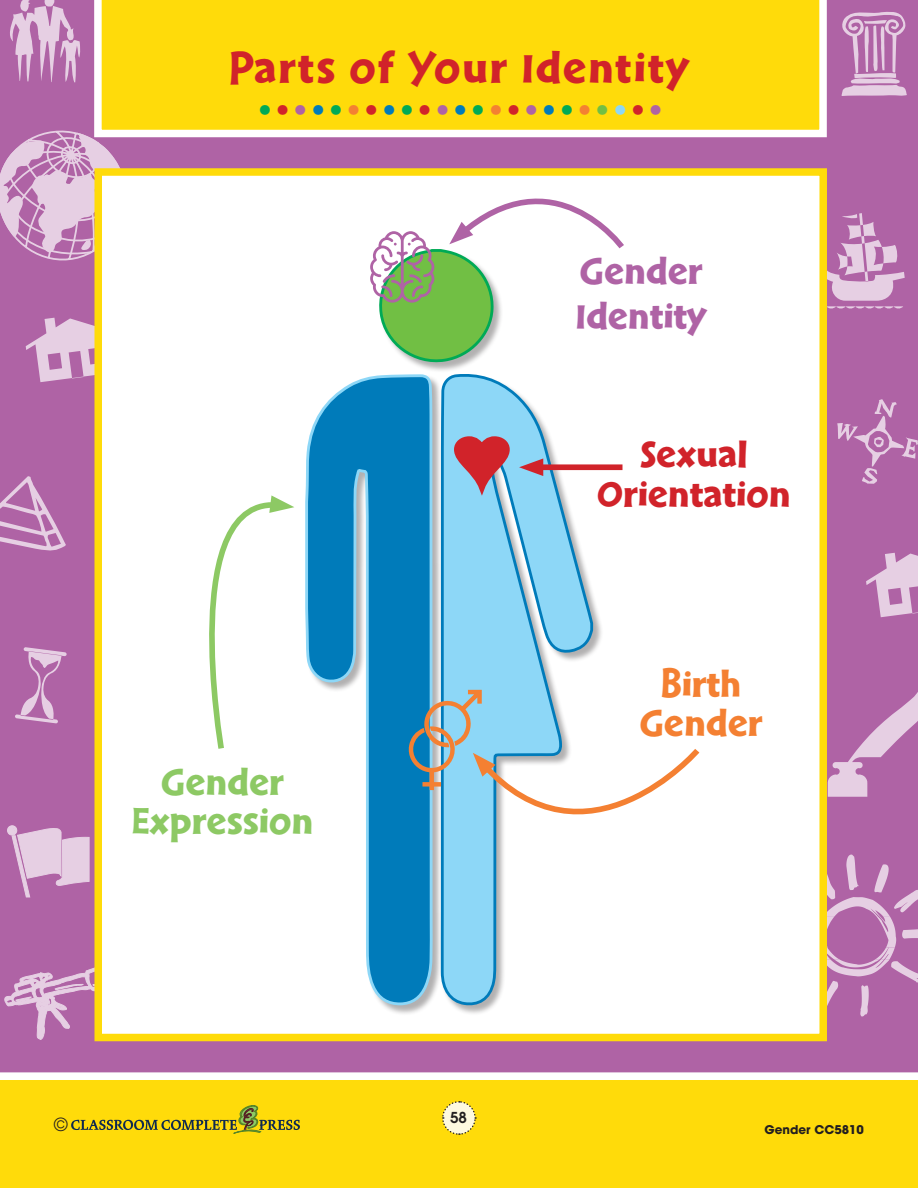
<style>
.page{position:relative;width:918px;height:1188px;background:#fff}
.page>*{position:absolute;margin:0;border:0;box-sizing:border-box;transform-origin:0 0}
.t1{font:69.45px "Cal Sans Heavy KA";color:#d1232a;scale:1.19 1}
.TG_Main_Header{font:46.5px "Cal Sans Heavy KA";letter-spacing:.04em;color:#d1232a}
.t2{font:700 42px "Futura";color:#00aa56}
.t3{font:39.6px "Cal Sans Heavy KA";color:#d1232a}
.t4{font:39.6px "Cal Sans Heavy KA";color:#8dc964}
.t5{font:39.6px "Cal Sans Heavy KA";color:#af63a5}
.t6{font:39.6px "Cal Sans Heavy KA";color:#f48032}
.t7{font:18px "Avant Garde";color:#231f20}
.t8{font:600 15px "Avant Garde";color:#231f20}
.t9{font:700 12px "Avant Garde";color:#231f20}
.s1{color:#d1232a}
.s2{color:#af63a5}
.s3{color:#007bba}
.s4{color:#f48032}
.s5{color:#71bf44}
.s6{color:#8dd7f7}
</style>
<div class="page">
<div style="left:0;top:1080px;width:918px;height:108px;background:#ffdb0a"></div>
<svg style="left:71px;top:1105px;width:229px;height:28px"></svg>
<div style="left:0;top:0;width:918px;height:1073px;background:#af63a5"></div>
<svg style="left:0;top:476px;width:66px;height:76px;background:#bd7eb4"></svg>
<svg style="left:26px;top:318px;width:68px;height:64px;background:#cfa3c9"></svg>
<svg style="left:841px;top:10px;width:66px;height:86px;background:#c58ebe"></svg>
<svg style="left:8px;top:0;width:73px;height:83px;background:#c690bf"></svg>
<svg style="left:5px;top:825px;width:85px;height:73px;background:#cd9fc7"></svg>
<svg style="left:837px;top:399px;width:81px;height:85px;background:#b773ae"></svg>
<svg style="left:827px;top:213px;width:78px;height:96px;background:#c58ebe"></svg>
<svg style="left:15px;top:647px;width:52px;height:76px;background:#be80b5"></svg>
<svg style="left:4px;top:964px;width:90px;height:77px;background:#be81b6"></svg>
<svg style="left:0;top:129px;width:128px;height:133px;background:#cc9cc5"></svg>
<svg style="left:866px;top:553px;width:52px;height:64px;background:#cea0c8"></svg>
<svg style="left:828px;top:676px;width:90px;height:121px;background:#bc7eb4"></svg>
<svg style="left:827px;top:855px;width:91px;height:162px;background:#ba7ab2"></svg>
<svg style="left:94px;top:0;width:733px;height:137px;background:#fedd1c"></svg>
<div style="left:94px;top:168px;width:733px;height:873px;background:#fff;border:8px solid #ffdb0a"></div>
<div style="left:306px;top:375px;width:137px;height:641px;background:#231f20;opacity:.35"></div>
<svg style="left:304px;top:0;width:130px;height:1007px"></svg>
<svg style="left:439px;top:374px;width:156px;height:761px"></svg>
<div style="left:380px;top:249px;width:124px;height:123px;background:#231f20;opacity:.35"></div>
<svg style="left:457px;top:433px;width:50px;height:72px;background:#9ca7c0"></svg>
<svg style="left:409px;top:690px;width:291px;height:189px"></svg>
<div style="left:533px;top:464px;width:89px;height:6px;background:#d1232a"></div>
<svg style="left:519px;top:458px;width:24px;height:18px"></svg>
<svg style="left:209px;top:495px;width:85px;height:254px"></svg>
<svg style="left:370px;top:153px;width:257px;height:215px"></svg>
<p class="TG_Main_Header" style="left:229px;top:40px;width:462px">Parts of Your Identity</p>
<p class="t2" style="left:258px;top:70px;width:407px">.<span class="s1">.</span><span class="s2">.</span><span class="s3">.</span>.<span class="s4">.</span><span class="s1">.</span><span class="s3">.</span>.<span class="s1">.</span><span class="s2">.</span><span class="s3">.</span>.<span class="s4">.</span><span class="s1">.</span><span class="s2">.</span><span class="s3">.</span>.<span class="s4">.</span><span class="s5">.</span><span class="s6">.</span><span class="s1">.</span><span class="s2">.</span></p>
<p class="t5" style="left:579px;top:248px;width:125px">Gender</p>
<p class="t5" style="left:576px;top:293px;width:132px">Identity</p>
<p class="t1" style="left:456px;top:421px;width:46px">@</p>
<p class="t3" style="left:640px;top:431px;width:109px">Sexual</p>
<p class="t3" style="left:597px;top:471px;width:195px">Orientation</p>
<p class="t4" style="left:161px;top:759px;width:125px">Gender</p>
<p class="t4" style="left:131px;top:798px;width:183px">Expression</p>
<p class="t6" style="left:660px;top:661px;width:82px">Birth</p>
<p class="t6" style="left:639px;top:700px;width:125px">Gender</p>
<p class="t8" style="left:450px;top:1107px;width:18px">58</p>
<p class="t7" style="left:54px;top:1114px;width:15px">©</p>
<p class="t9" style="left:765px;top:1122px;width:101px">Gender CC5810</p>
</div>
